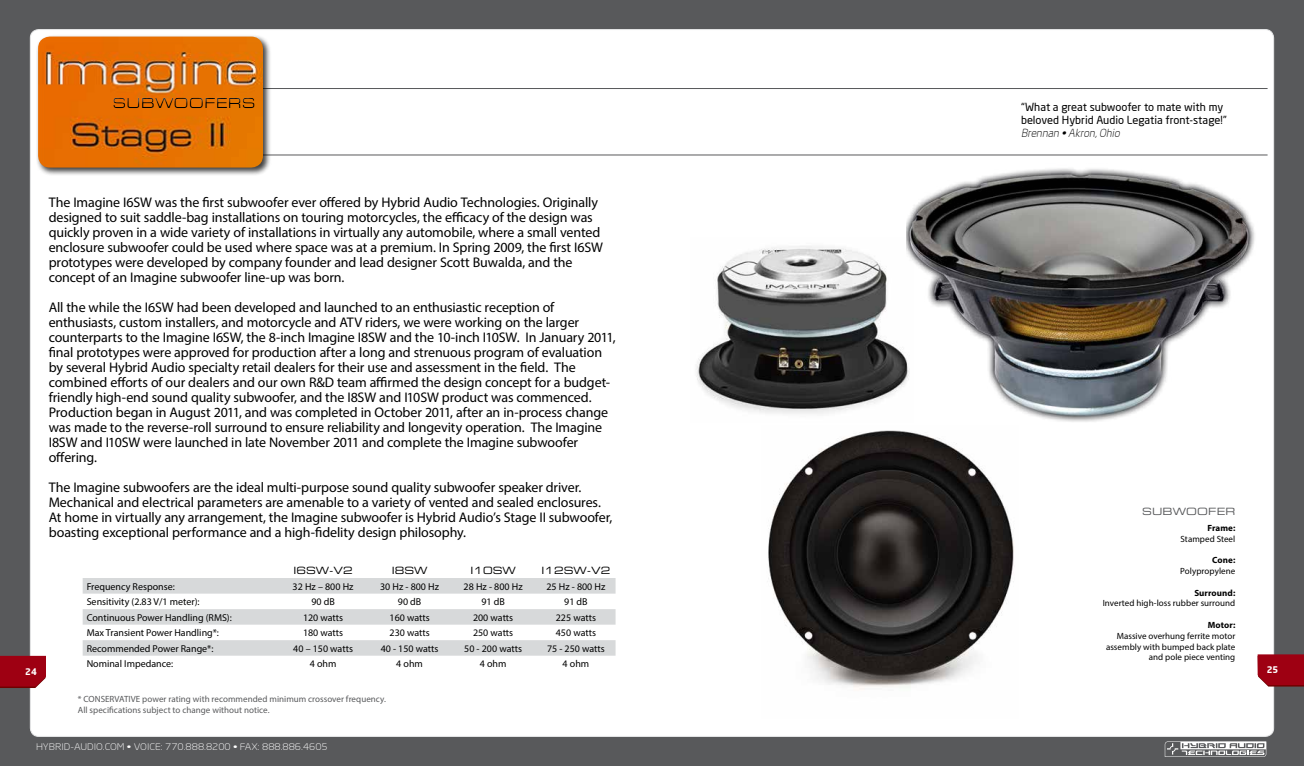
<style>
.page{position:relative;width:1304px;height:766px;background:#fff}
.page>*{position:absolute;margin:0;border:0;box-sizing:border-box;transform-origin:0 0}
.t1{font:14px/15px "Myriad Pro";letter-spacing:-.01em;color:#000}
.t2{font:14px "Eurostile LT Std Ex 2";color:#000}
.t3{font:11px/13.2px "Neo Sans";letter-spacing:-.005em;color:#000}
.t4{font:italic 300 11px "Neo Sans";color:#000}
.t5{font:10px "Myriad Pro";color:#000}
.t6{font:10px "Eurostile LT Std Ex 2";color:#000}
.t7{font:10px "Eurostile LT Std Ex 2";letter-spacing:.01em;color:#58595b}
.t8{font:9px/10.8px "Myriad Pro";letter-spacing:.005em;color:#000;text-align:right}
.t9{font:9px/10.8px "Myriad Pro";color:#58595b}
.t10{font:300 9px "Neo Sans";color:#fff;scale:1.19 1}
.t11{font:700 9px "Myriad Pro";letter-spacing:.01em;color:#000}
.t12{font:700 9px "Neo Sans";color:#fff}
</style>
<div class="page">
<div style="left:0;top:0;width:1304px;height:765px;background:#58595b"></div>
<div style="left:30px;top:30px;width:1244px;height:706px;background:#fff;border-radius:9px"></div>
<svg style="left:0;top:655px;width:46px;height:32px"></svg>
<svg style="left:1258px;top:654px;width:46px;height:32px"></svg>
<svg style="left:1165px;top:741px;width:101px;height:15px"></svg>
<hr style="left:263px;top:88px;width:1005px;height:1px;background:#58595b">
<hr style="left:263px;top:154px;width:1005px;height:1px;background:#58595b">
<div style="left:83px;top:578px;width:533px;height:15px;background:#d7d9da"></div>
<div style="left:83px;top:609px;width:533px;height:15px;background:#d7d9da"></div>
<div style="left:83px;top:640px;width:533px;height:15px;background:#d7d9da"></div>
<img style="left:768px;top:430px;width:246px;height:260px">
<img style="left:696px;top:237px;width:211px;height:177px">
<div style="left:36px;top:34px;width:236px;height:142px;background:#000;opacity:.75"></div>
<img style="left:38px;top:37px;width:225px;height:130px">
<img style="left:907px;top:168px;width:348px;height:254px">
<div style="left:109px;top:93px;width:153px;height:20px;background:#000;opacity:.75"></div>
<p class="t2" style="left:112px;top:93px;width:145px">SUBWOOFERS</p>
<p class="t3" style="left:1021px;top:100px;width:207px">“What a great subwoofer to mate with my beloved Hybrid Audio Legatia front-stage!”</p>
<p class="t4" style="left:1021px;top:127px;width:103px">Brennan • Akron,Ohio</p>
<p class="t1" style="left:49px;top:195px;width:556px">The Imagine I6SW was the first subwoofer ever offered by Hybrid Audio Technologies. Originally designed to suit saddle-bag installations on touring motorcycles, the efficacy of the design was quickly proven in a wide variety of installations in virtually any automobile, where a small vented enclosure subwoofer could be used where space was at a premium. In Spring 2009, the first I6SW prototypes were developed by company founder and lead designer Scott Buwalda, and the concept of an Imagine subwoofer line-up was born.</p>
<p class="t1" style="left:49px;top:300px;width:568px">All the while the I6SW had been developed and launched to an enthusiastic reception of enthusiasts, custom installers, and motorcycle and ATV riders, we were working on the larger counterparts to the Imagine I6SW, the 8-inch Imagine I8SW and the 10-inch I10SW. In January 2011, final prototypes were approved for production after a long and strenuous program of evaluation by several Hybrid Audio specialty retail dealers for their use and assessment in the field. The combined efforts of our dealers and our own R&amp;D team affirmed the design concept for a budget&shy;friendly high-end sound quality subwoofer, and the I8SW and I10SW product was commenced.<br>Production began in August 2011, and was completed in October 2011, after an in-process change was made to the reverse-roll surround to ensure reliability and longevity operation. The Imagine I8SW and I10SW were launched in late November 2011 and complete the Imagine subwoofer offering.</p>
<p class="t1" style="left:49px;top:479px;width:565px">The Imagine subwoofers are the ideal multi-purpose sound quality subwoofer speaker driver.<br>Mechanical and electrical parameters are amenable to a variety of vented and sealed enclosures.<br>At home in virtually any arrangement, the Imagine subwoofer is Hybrid Audio’s Stage II subwoofer, boasting exceptional performance and a high-fidelity design philosophy.</p>
<p class="t6" style="left:293px;top:563px;width:61px">I6SW-V2</p>
<p class="t6" style="left:392px;top:563px;width:37px">I8SW</p>
<p class="t6" style="left:470px;top:563px;width:47px">I10SW</p>
<p class="t6" style="left:541px;top:563px;width:70px">I12SW-V2</p>
<p class="t5" style="left:87px;top:580px;width:90px">Frequency Response:</p>
<p class="t5" style="left:293px;top:580px;width:62px">32 Hz – 800 Hz</p>
<p class="t5" style="left:380px;top:580px;width:61px">30 Hz - 800 Hz</p>
<p class="t5" style="left:464px;top:580px;width:61px">28 Hz - 800 Hz</p>
<p class="t5" style="left:546px;top:580px;width:61px">25 Hz - 800 Hz</p>
<p class="t5" style="left:87px;top:595px;width:114px">Sensitivity (2.83 V/1 meter):</p>
<p class="t5" style="left:311px;top:595px;width:25px">90 dB</p>
<p class="t5" style="left:398px;top:595px;width:25px">90 dB</p>
<p class="t5" style="left:481px;top:595px;width:25px">91 dB</p>
<p class="t5" style="left:564px;top:595px;width:25px">91 dB</p>
<p class="t5" style="left:87px;top:611px;width:147px">Continuous Power Handling (RMS):</p>
<p class="t5" style="left:303px;top:611px;width:42px">120 watts</p>
<p class="t5" style="left:390px;top:611px;width:42px">160 watts</p>
<p class="t5" style="left:473px;top:611px;width:42px">200 watts</p>
<p class="t5" style="left:556px;top:611px;width:42px">225 watts</p>
<p class="t5" style="left:87px;top:626px;width:134px">Max Transient Power Handling*:</p>
<p class="t5" style="left:303px;top:626px;width:42px">180 watts</p>
<p class="t5" style="left:390px;top:626px;width:42px">230 watts</p>
<p class="t5" style="left:473px;top:626px;width:42px">250 watts</p>
<p class="t5" style="left:556px;top:626px;width:42px">450 watts</p>
<p class="t5" style="left:87px;top:642px;width:128px">Recommended Power Range*:</p>
<p class="t5" style="left:293px;top:642px;width:61px">40 – 150 watts</p>
<p class="t5" style="left:381px;top:642px;width:59px">40 - 150 watts</p>
<p class="t5" style="left:464px;top:642px;width:59px">50 - 200 watts</p>
<p class="t5" style="left:547px;top:642px;width:59px">75 - 250 watts</p>
<p class="t5" style="left:87px;top:657px;width:88px">Nominal Impedance:</p>
<p class="t5" style="left:310px;top:657px;width:28px">4 ohm</p>
<p class="t5" style="left:396px;top:657px;width:28px">4 ohm</p>
<p class="t5" style="left:480px;top:657px;width:28px">4 ohm</p>
<p class="t5" style="left:563px;top:657px;width:28px">4 ohm</p>
<p class="t7" style="left:1142px;top:504px;width:95px">SUBWOOFER</p>
<p class="t11" style="left:1207px;top:521px;width:29px">Frame:</p>
<p class="t8" style="left:1181px;top:532px;width:56px">Stamped Steel</p>
<p class="t11" style="left:1212px;top:554px;width:25px">Cone:</p>
<p class="t8" style="left:1180px;top:565px;width:57px">Polypropylene</p>
<p class="t11" style="left:1194px;top:586px;width:42px">Surround:</p>
<p class="t8" style="left:1103px;top:597px;width:134px">Inverted high-loss rubber surround</p>
<p class="t11" style="left:1208px;top:619px;width:29px">Motor:</p>
<p class="t8" style="left:1106px;top:630px;width:131px">Massive overhung ferrite motor assembly with bumped back plate and pole piece venting</p>
<p class="t12" style="left:25px;top:665px;width:13px">24</p>
<p class="t12" style="left:1267px;top:664px;width:13px">25</p>
<p class="t9" style="left:78px;top:693px;width:310px">* CONSERVATIVE power rating with recommended minimum crossover frequency.<br>All specifications subject to change without notice.</p>
<p class="t10" style="left:36px;top:741px;width:247px">HYBRID-AUDIO.COM • VOICE: 770.888.8200 • FAX: 888.886.4605</p>
</div>
